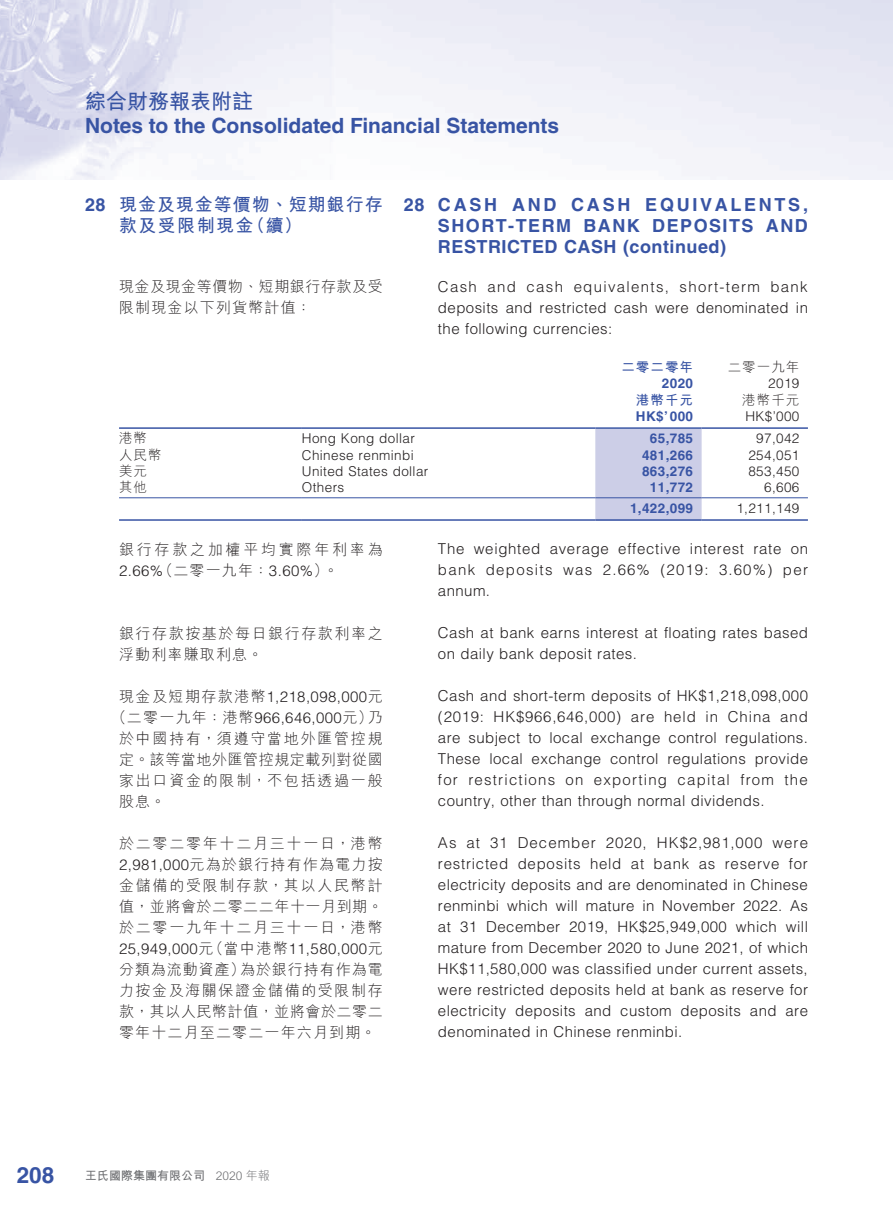
<style>
.page{position:relative;width:893px;height:1212px;background:#fff}
.page>*{position:absolute;margin:0;border:0;box-sizing:border-box;transform-origin:0 0}
.t1{font:700 22.5px "Helvetica LT Std";color:#3854a4}
.t2{font:700 21px "Helvetica LT Std";color:#3854a4}
.t3{font:700 21px "M Hei HK";color:#3854a4}
._01_H1_E{font:700 18px/21px "Helvetica LT Std";letter-spacing:.055em;color:#3854a4;text-align:justify}
._001_H1_C{font:700 18px/21px "M Hei HK";letter-spacing:.055em;color:#3854a4}
._00_txt_E{font:300 15px/21px "Helvetica LT Std";letter-spacing:.03em;color:#231f20;text-align:justify}
._000_txt_C{font:300 15px/21px "M Hei HK";letter-spacing:.08em;color:#231f20;text-align:justify}
._000_txt_C-2{font:300 15px/21px "M Hei HK";letter-spacing:.035em;color:#231f20}
._000_txt_C-3{font:300 15px/21px "M Hei HK";letter-spacing:.185em;color:#231f20}
._000_txt_C-4{font:300 15px "M Hei HK";letter-spacing:.115em;color:#231f20}
._000_txt_C-5{font:300 15px/21px "M Hei HK";letter-spacing:.105em;color:#231f20}
._000_txt_C-6{font:300 15px "Helvetica LT Std";letter-spacing:.03em;color:#231f20}
._50_Table_txt{font:300 13.5px "Helvetica LT Std";letter-spacing:.03em;color:#231f20}
._50_Table_txt-2{font:700 13.5px "Helvetica LT Std";letter-spacing:.03em;color:#3854a4}
._50_Table_txt-3{font:300 13.5px "M Hei HK";letter-spacing:.08em;color:#231f20}
._50_Table_txt-4{font:700 13.5px "M Hei HK";letter-spacing:.08em;color:#3854a4}
.t4{font:700 12px "M Hei HK";color:#6c6d70}
.s1{font-family:"Helvetica LT Std"}
.s2{font-family:"M Hei HK"}
.s3{font-weight:300}
</style>
<div class="page">
<img style="left:0;top:0;width:893px;height:180px">
<div style="left:595px;top:429px;width:107px;height:90px;background:#cccee7"></div>
<hr style="left:119px;top:427px;width:183px;height:2px;background:#3854a4">
<hr style="left:302px;top:427px;width:293px;height:2px;background:#3854a4">
<hr style="left:595px;top:427px;width:107px;height:2px;background:#3854a4">
<hr style="left:702px;top:427px;width:106px;height:2px;background:#3854a4">
<hr style="left:119px;top:497px;width:183px;height:1px;background:#3854a4">
<hr style="left:302px;top:497px;width:293px;height:1px;background:#3854a4">
<hr style="left:595px;top:497px;width:107px;height:1px;background:#3854a4">
<hr style="left:702px;top:497px;width:106px;height:1px;background:#3854a4">
<hr style="left:119px;top:519px;width:183px;height:2px;background:#3854a4">
<hr style="left:302px;top:519px;width:293px;height:2px;background:#3854a4">
<hr style="left:595px;top:519px;width:107px;height:2px;background:#3854a4">
<hr style="left:702px;top:519px;width:106px;height:2px;background:#3854a4">
<h2 class="t3" style="left:85px;top:86px;width:169px">綜合財務報表附註</h2>
<h2 class="t2" style="left:85px;top:113px;width:476px">Notes to the Consolidated Financial Statements</h2>
<p class="_001_H1_C" style="left:119px;top:192px;width:265px;text-indent:-34px"><span class="s1">28</span> 現金及現金等價物、短期銀行存款及受限制現金（續）</p>
<p class="_000_txt_C-2" style="left:119px;top:276px;width:265px">現金及現金等價物、短期銀行存款及受限制現金以下列貨幣計值：</p>
<p class="_01_H1_E" style="left:438px;top:193px;width:372px;text-indent:-34px">28 CASH AND CASH EQUIVALENTS, SHORT-TERM BANK DEPOSITS AND RESTRICTED CASH (continued)</p>
<p class="_00_txt_E" style="left:438px;top:276px;width:372px">Cash and cash equivalents, short-term bank deposits and restricted cash were denominated in the following currencies:</p>
<p class="_50_Table_txt-4" style="left:621px;top:357px;width:73px">二零二零年</p>
<p class="_50_Table_txt-3" style="left:728px;top:358px;width:73px">二零一九年</p>
<p class="_50_Table_txt-2" style="left:662px;top:375px;width:33px">2020</p>
<p class="_50_Table_txt" style="left:768px;top:375px;width:33px">2019</p>
<p class="_50_Table_txt-4" style="left:636px;top:390px;width:59px">港幣千元</p>
<p class="_50_Table_txt-3" style="left:742px;top:390px;width:59px">港幣千元</p>
<p class="_50_Table_txt-2" style="left:636px;top:408px;width:59px">HK$’000</p>
<p class="_50_Table_txt" style="left:745px;top:407px;width:56px">HK$’000</p>
<p class="_50_Table_txt-3" style="left:119px;top:429px;width:30px">港幣</p>
<p class="_50_Table_txt" style="left:302px;top:430px;width:114px">Hong Kong dollar</p>
<p class="_50_Table_txt-2" style="left:650px;top:430px;width:45px">65,785</p>
<p class="_50_Table_txt" style="left:756px;top:430px;width:45px">97,042</p>
<p class="_50_Table_txt-3" style="left:119px;top:445px;width:44px">人民幣</p>
<p class="_50_Table_txt" style="left:302px;top:446px;width:113px">Chinese renminbi</p>
<p class="_50_Table_txt-2" style="left:642px;top:446px;width:53px">481,266</p>
<p class="_50_Table_txt" style="left:748px;top:446px;width:53px">254,051</p>
<p class="_50_Table_txt-3" style="left:119px;top:461px;width:30px">美元</p>
<p class="_50_Table_txt" style="left:302px;top:462px;width:128px">United States dollar</p>
<p class="_50_Table_txt-2" style="left:642px;top:463px;width:53px">863,276</p>
<p class="_50_Table_txt" style="left:748px;top:462px;width:53px">853,450</p>
<p class="_50_Table_txt-3" style="left:119px;top:477px;width:30px">其他</p>
<p class="_50_Table_txt" style="left:302px;top:479px;width:44px">Others</p>
<p class="_50_Table_txt-2" style="left:650px;top:479px;width:45px">11,772</p>
<p class="_50_Table_txt" style="left:764px;top:479px;width:37px">6,606</p>
<p class="_50_Table_txt-2" style="left:630px;top:500px;width:65px">1,422,099</p>
<p class="_50_Table_txt" style="left:736px;top:499px;width:65px">1,211,149</p>
<p class="_00_txt_E" style="left:438px;top:538px;width:372px">The weighted average effective interest rate on bank deposits was 2.66% (2019: 3.60%) per annum.</p>
<p class="_00_txt_E" style="left:438px;top:622px;width:372px">Cash at bank earns interest at floating rates based on daily bank deposit rates.</p>
<p class="_00_txt_E" style="left:438px;top:685px;width:372px">Cash and short-term deposits of HK$1,218,098,000 (2019: HK$966,646,000) are held in China and are subject to local exchange control regulations.<br>These local exchange control regulations provide for restrictions on exporting capital from the country, other than through normal dividends.</p>
<p class="_00_txt_E" style="left:438px;top:832px;width:372px">As at 31 December 2020, HK$2,981,000 were restricted deposits held at bank as reserve for electricity deposits and are denominated in Chinese renminbi which will mature in November 2022. As at 31 December 2019, HK$25,949,000 which will mature from December 2020 to June 2021, of which HK$11,580,000 was classified under current assets, were restricted deposits held at bank as reserve for electricity deposits and custom deposits and are denominated in Chinese renminbi.</p>
<p class="_000_txt_C-3" style="left:119px;top:538px;width:265px">銀行存款之加權平均實際年利率為<br><span class="s1">2.66%</span>（二零一九年：<span class="s1">3.60%</span>）。</p>
<p class="_000_txt_C-5" style="left:119px;top:622px;width:265px">銀行存款按基於每日銀行存款利率之浮動利率賺取利息。</p>
<p class="_000_txt_C-6" style="left:119px;top:688px;width:265px"><span class="s2">現金及短期存款港幣</span>1,218,098,000<span class="s2">元</span></p>
<p class="_000_txt_C" style="left:112px;top:706px;width:273px">（二零一九年：港幣<span class="s1">966,646,000</span>元）乃</p>
<p class="_000_txt_C-4" style="left:119px;top:728px;width:265px">於中國持有，須遵守當地外匯管控規</p>
<p class="_000_txt_C-2" style="left:119px;top:748px;width:265px">定。該等當地外匯管控規定載列對從國</p>
<p class="_000_txt_C-4" style="left:119px;top:770px;width:265px">家出口資金的限制，不包括透過一般</p>
<p class="_000_txt_C" style="left:119px;top:790px;width:48px">股息。</p>
<p class="_000_txt_C" style="left:119px;top:832px;width:265px">於二零二零年十二月三十一日，港幣<span class="s1">2,981,000</span>元為於銀行持有作為電力按金儲備的受限制存款，其以人民幣計值，並將會於二零二二年十一月到期。於二零一九年十二月三十一日，港幣<span class="s1">25,949,000</span>元（當中港幣<span class="s1">11,580,000</span>元分類為流動資產）為於銀行持有作為電力按金及海關保證金儲備的受限制存款，其以人民幣計值，並將會於二零二零年十二月至二零二一年六月到期。</p>
<h1 class="t1" style="left:17px;top:1161px;width:39px">208</h1>
<p class="t4" style="left:85px;top:1166px;width:186px">王氏國際集團有限公司 <span class="s3">2020 年報</span></p>
</div>
